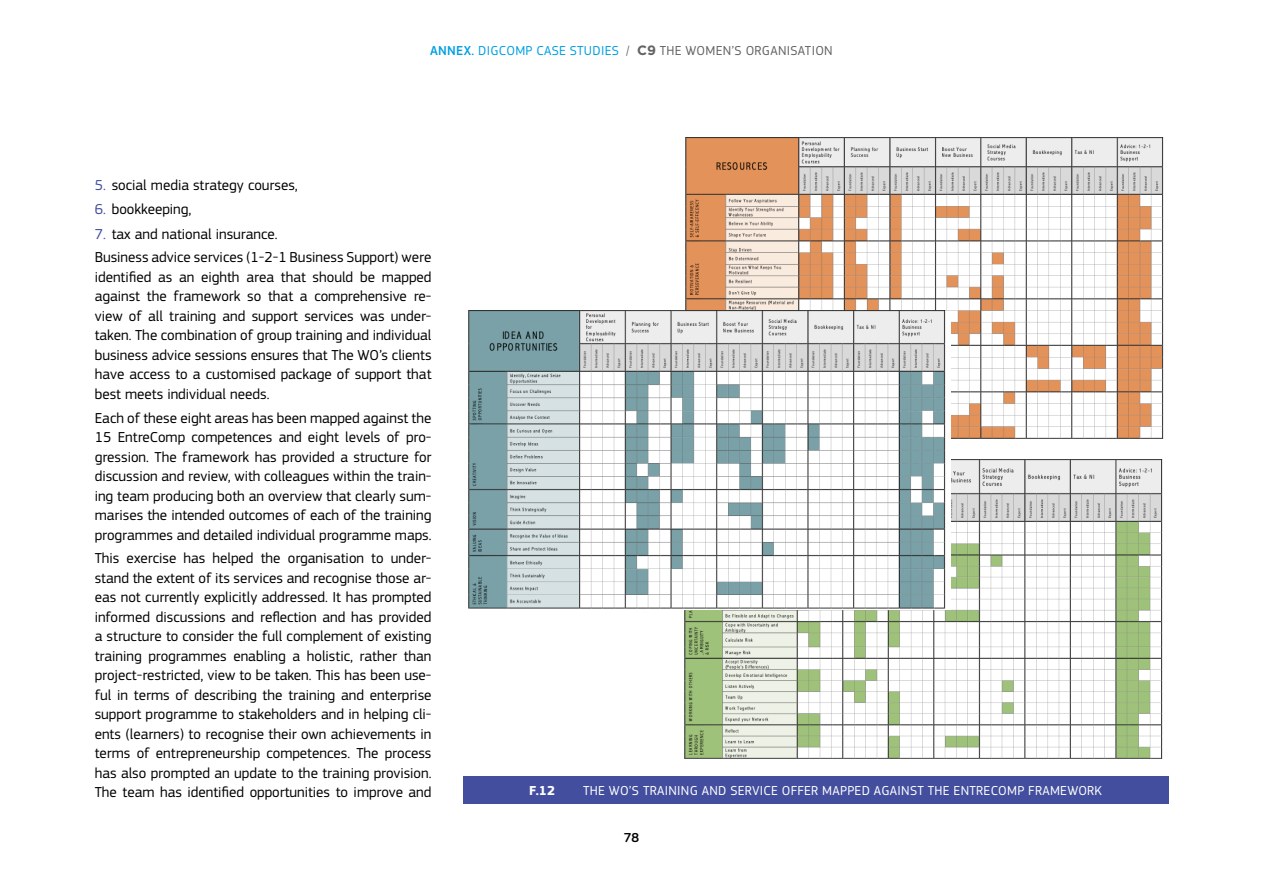
<style>
.page{position:relative;width:1263px;height:893px;background:#fff}
.page>*{position:absolute;margin:0;border:0;box-sizing:border-box;transform-origin:0 0}
.t1{font:15px/19.5px "EC Square Sans Pro";color:#000;text-align:justify}
.t2{font:13.5px "EC Square Sans Pro";letter-spacing:.02em;color:#fff}
.t3{font:13.5px "EC Square Sans Pro";letter-spacing:.02em;color:#646363}
.t4{font:700 13.5px "EC Square Sans Pro";color:#fff}
.t5{font:500 13.5px "EC Square Sans Pro";color:#000}
.s1{font-weight:500;color:#009fe3}
.s2{color:#009fe3}
.s3{font-family:"Gotham";font-weight:700}
.s4{color:#434f9e}
</style>
<div class="page">
<img style="left:680px;top:137px;width:484px;height:302px">
<img style="left:684px;top:460px;width:479px;height:299px">
<div style="left:463px;top:776px;width:705px;height:28px;background:#434f9e"></div>
<img style="left:468px;top:311px;width:483px;height:299px">
<p class="t3" style="left:430px;top:43px;width:404px"><span class="s1">ANNEX.</span> <span class="s2">DIGCOMP CASE STUDIES</span> / <span class="s3">C9</span> THE WOMEN’S ORGANISATION</p>
<p class="t1" style="left:95px;top:175px;width:205px"><span class="s4">5.</span> social media strategy courses,</p>
<p class="t1" style="left:95px;top:200px;width:98px"><span class="s4">6.</span> bookkeeping,</p>
<p class="t1" style="left:95px;top:222px;width:338px;line-height:23.7px"><span class="s4">7.</span> tax and national insurance.<br>Business advice services (1-2-1 Business Support) were</p>
<p class="t1" style="left:95px;top:267px;width:338px">identified as an eighth area that should be mapped against the framework so that a comprehensive re&shy;view of all training and support services was under&shy;taken. The combination of group training and individual business advice sessions ensures that The WO’s clients have access to a customised package of support that best meets individual needs.</p>
<p class="t1" style="left:95px;top:408px;width:338px">Each of these eight areas has been mapped against the 15 EntreComp competences and eight levels of pro&shy;gression. The framework has provided a structure for discussion and review, with colleagues within the train&shy;ing team producing both an overview that clearly sum&shy;marises the intended outcomes of each of the training programmes and detailed individual programme maps.</p>
<p class="t1" style="left:95px;top:549px;width:338px">This exercise has helped the organisation to under&shy;stand the extent of its services and recognise those ar&shy;eas not currently explicitly addressed. It has prompted informed discussions and reflection and has provided a structure to consider the full complement of existing training programmes enabling a holistic, rather than project-restricted, view to be taken. This has been use&shy;ful in terms of describing the training and enterprise support programme to stakeholders and in helping cli&shy;ents (learners) to recognise their own achievements in terms of entrepreneurship competences. The process has also prompted an update to the training provision.<br>The team has identified opportunities to improve and</p>
<p class="t4" style="left:529px;top:783px;width:27px">F.12</p>
<p class="t2" style="left:583px;top:783px;width:520px">THE WO’S TRAINING AND SERVICE OFFER MAPPED AGAINST THE ENTRECOMP FRAMEWORK</p>
<p class="t5" style="left:624px;top:830px;width:17px">78</p>
</div>
